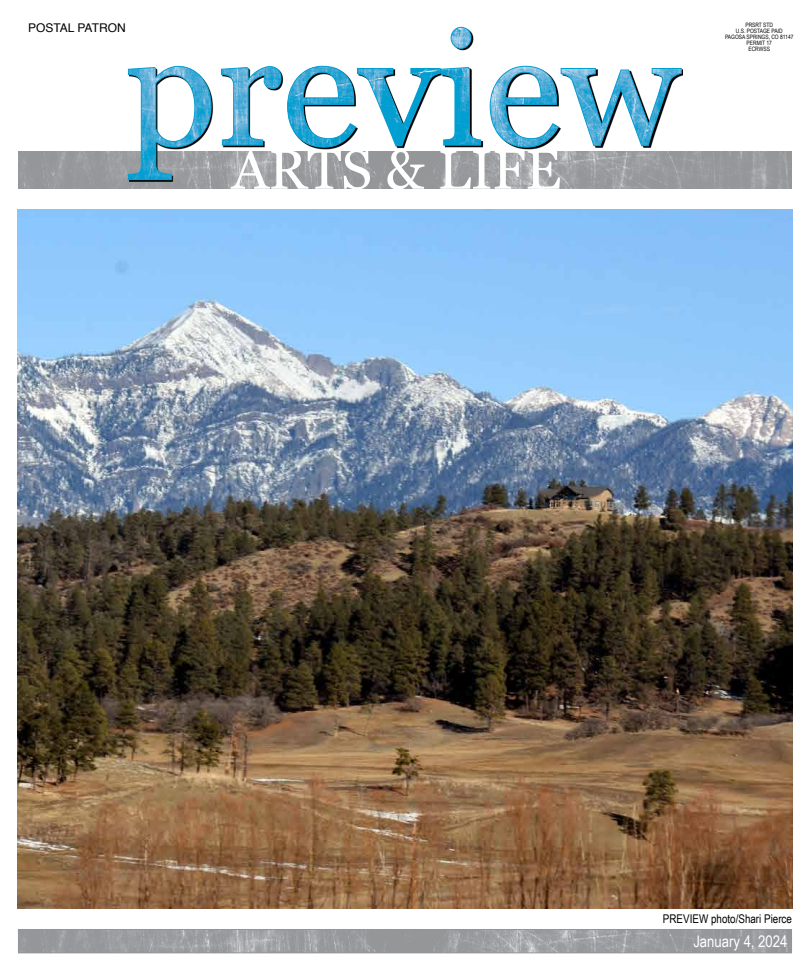
<style>
.page{position:relative;width:810px;height:972px;background:#fff}
.page>*{position:absolute;margin:0;border:0;box-sizing:border-box;transform-origin:0 0}
.t1{font:55px "Georgia";color:#fff}
.t2{font:16px "Arial Narrow";color:#fff}
.t3{font:12px "Arial Narrow";color:#000}
.t4{font:12px "Helvetica";color:#000}
.t5{font:6px/6px "Arial Narrow";color:#000;text-align:center}
</style>
<div class="page">
<img style="left:18px;top:152px;width:773px;height:37px">
<img style="left:20px;top:931px;width:770px;height:20px">
<div style="left:18px;top:929px;width:774px;height:24px;border:1px solid #939598"></div>
<svg style="left:127px;top:26px;width:555px;height:155px"></svg>
<img style="left:18px;top:210px;width:774px;height:699px">
<h3 class="t4" style="left:28px;top:18px;width:99px">POSTAL PATRON</h3>
<h1 class="t1" style="left:232px;top:130px;width:331px">ARTS &amp; LIFE</h1>
<p class="t5" style="left:725px;top:21px;width:70px">PRSRT STD<br>U.S. POSTAGE PAID<br>PAGOSA SPRINGS, CO 81147<br>PERMIT 17<br>ECRWSS</p>
<h3 class="t3" style="left:663px;top:912px;width:131px">PREVIEW photo/Shari Pierce</h3>
<h2 class="t2" style="left:693px;top:932px;width:96px">January 4, 2024</h2>
</div>
